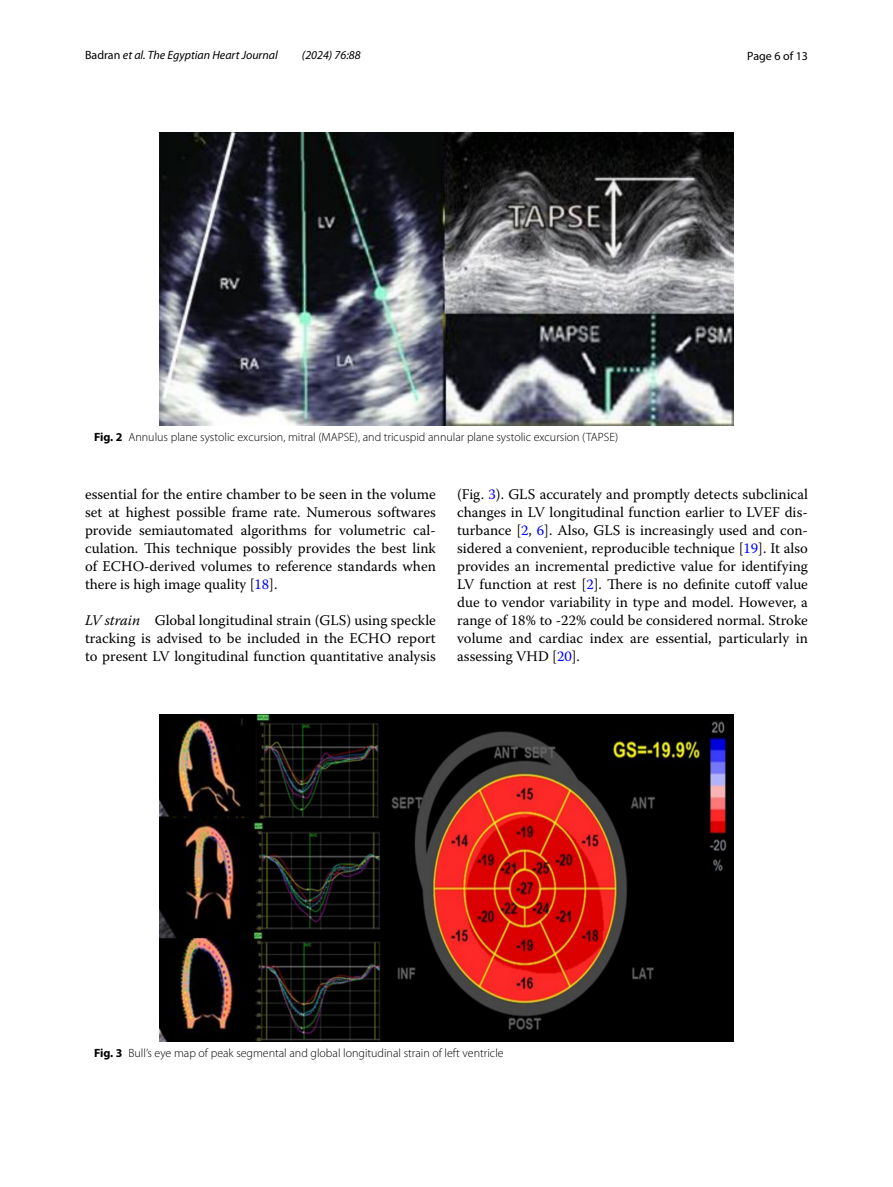
<style>
.page{position:relative;width:893px;height:1187px;background:#fff}
.page>*{position:absolute;margin:0;border:0;box-sizing:border-box;transform-origin:0 0}
.t1{font:14.7px/18px "Warnock Pro";color:#000;text-align:justify}
.t2{font:300 12px "Myriad Pro";color:#000}
.t3{font:italic 12px "Myriad Pro";color:#000}
.t4{font:12px "Myriad Pro";color:#000}
.s1{font-style:normal}
.s2{font-weight:700}
.s3{color:#00f}
.s4{font-style:italic}
</style>
<div class="page">
<img style="left:159px;top:133px;width:575px;height:293px">
<img style="left:159px;top:714px;width:574px;height:327px">
<p class="t3" style="left:85px;top:48px;width:194px"><span class="s1">Badran</span> et al. The Egyptian Heart Journal</p>
<p class="t3" style="left:302px;top:48px;width:60px">(2024) 76:88</p>
<p class="t4" style="left:747px;top:48px;width:62px">Page 6 of 13</p>
<p class="t2" style="left:94px;top:430px;width:526px"><span class="s2">Fig. 2</span> Annulus plane systolic excursion, mitral (MAPSE), and tricuspid annular plane systolic excursion (TAPSE)</p>
<p class="t1" style="left:85px;top:485px;width:352px">essential for the entire chamber to be seen in the volume set at highest possible frame rate. Numerous softwares provide semiautomated algorithms for volumetric cal&shy;culation. This technique possibly provides the best link of ECHO-derived volumes to reference standards when there is high image quality [<span class="s3">18</span>].</p>
<p class="t1" style="left:85px;top:611px;width:352px"><span class="s4">LV strain</span> Global longitudinal strain (GLS) using speckle tracking is advised to be included in the ECHO report to present LV longitudinal function quantitative analysis</p>
<p class="t1" style="left:457px;top:485px;width:352px">(Fig. <span class="s3">3</span>). GLS accurately and promptly detects subclinical changes in LV longitudinal function earlier to LVEF dis&shy;turbance [<span class="s3">2</span>, <span class="s3">6</span>]. Also, GLS is increasingly used and con&shy;sidered a convenient, reproducible technique [<span class="s3">19</span>]. It also provides an incremental predictive value for identifying LV function at rest [<span class="s3">2</span>]. There is no definite cutoff value due to vendor variability in type and model. However, a range of 18% to -22% could be considered normal. Stroke volume and cardiac index are essential, particularly in assessing VHD [<span class="s3">20</span>].</p>
<p class="t2" style="left:94px;top:1046px;width:411px"><span class="s2">Fig. 3</span> Bull’s eye map of peak segmental and global longitudinal strain of left ventricle</p>
</div>
